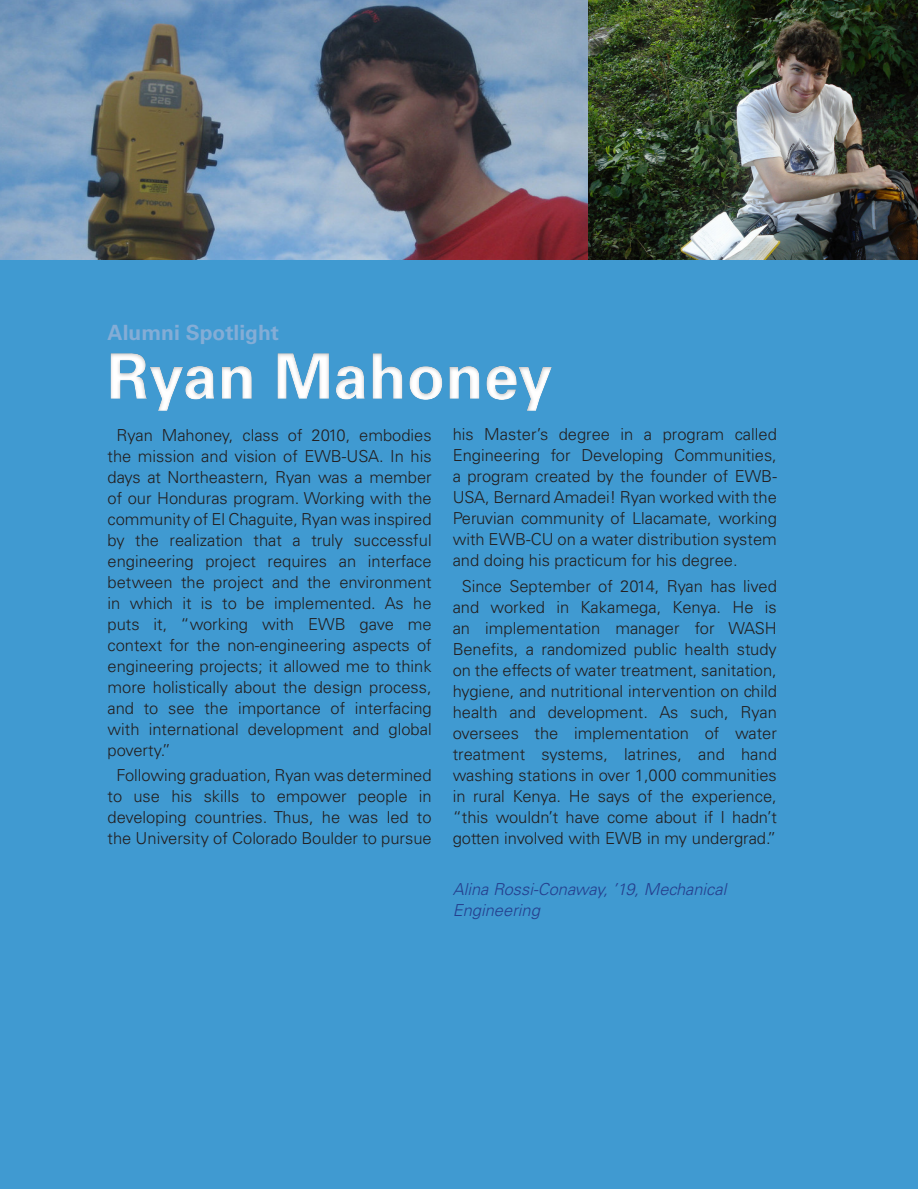
<style>
.page{position:relative;width:918px;height:1189px;background:#fff}
.page>*{position:absolute;margin:0;border:0;box-sizing:border-box;transform-origin:0 0}
.t1{font:700 63px "Univers LT Std";color:#fff}
.Paragraph_Style_1{font:700 21px "Univers LT Std";color:#84add6}
.Paragraph_Style_1-2{font:300 16.5px/21px "Univers LT Std";color:#231f20;text-align:justify}
.Paragraph_Style_1-3{font:italic 300 16.5px/21px "Univers LT Std";color:#253f8e}
</style>
<div class="page">
<div style="left:0;top:1px;width:917px;height:1187px;background:#409ad1"></div>
<img style="left:0;top:1px;width:917px;height:259px">
<p class="Paragraph_Style_1" style="left:107px;top:320px;width:173px">Alumni Spotlight</p>
<h1 class="t1" style="left:107px;top:339px;width:447px">Ryan Mahoney</h1>
<p class="Paragraph_Style_1-2" style="left:107px;top:424px;width:326px;text-indent:9px">Ryan Mahoney, class of 2010, embodies the mission and vision of EWB-USA. In his days at Northeastern, Ryan was a member of our Honduras program. Working with the community of El Chaguite, Ryan was inspired by the realization that a truly successful engineering project requires an interface between the project and the environment in which it is to be implemented. As he puts it, “working with EWB gave me context for the non-engineering aspects of engineering projects; it allowed me to think more holistically about the design process, and to see the importance of interfacing with international development and global poverty.”</p>
<p class="Paragraph_Style_1-2" style="left:107px;top:765px;width:326px;text-align:center">Following graduation, Ryan was determined to use his skills to empower people in developing countries. Thus, he was led to the University of Colorado Boulder to pursue</p>
<p class="Paragraph_Style_1-2" style="left:452px;top:424px;width:326px">his Master’s degree in a program called Engineering for Developing Communities, a program created by the founder of EWB-USA, Bernard Amadei! Ryan worked with the Peruvian community of Llacamate, working with EWB-CU on a water distribution system and doing his practicum for his degree.</p>
<p class="Paragraph_Style_1-2" style="left:452px;top:575px;width:326px;text-align:center">Since September of 2014, Ryan has lived and worked in Kakamega, Kenya. He is an implementation manager for WASH Benefits, a randomized public health study on the effects of water treatment, sanitation, hygiene, and nutritional intervention on child health and development. As such, Ryan oversees the implementation of water treatment systems, latrines, and hand washing stations in over 1,000 communities in rural Kenya. He says of the experience, “this wouldn’t have come about if I hadn’t gotten involved with EWB in my undergrad.”</p>
<p class="Paragraph_Style_1-3" style="left:452px;top:878px;width:275px">Alina Rossi-Conaway, ’19, Mechanical<br>Engineering</p>
</div>
